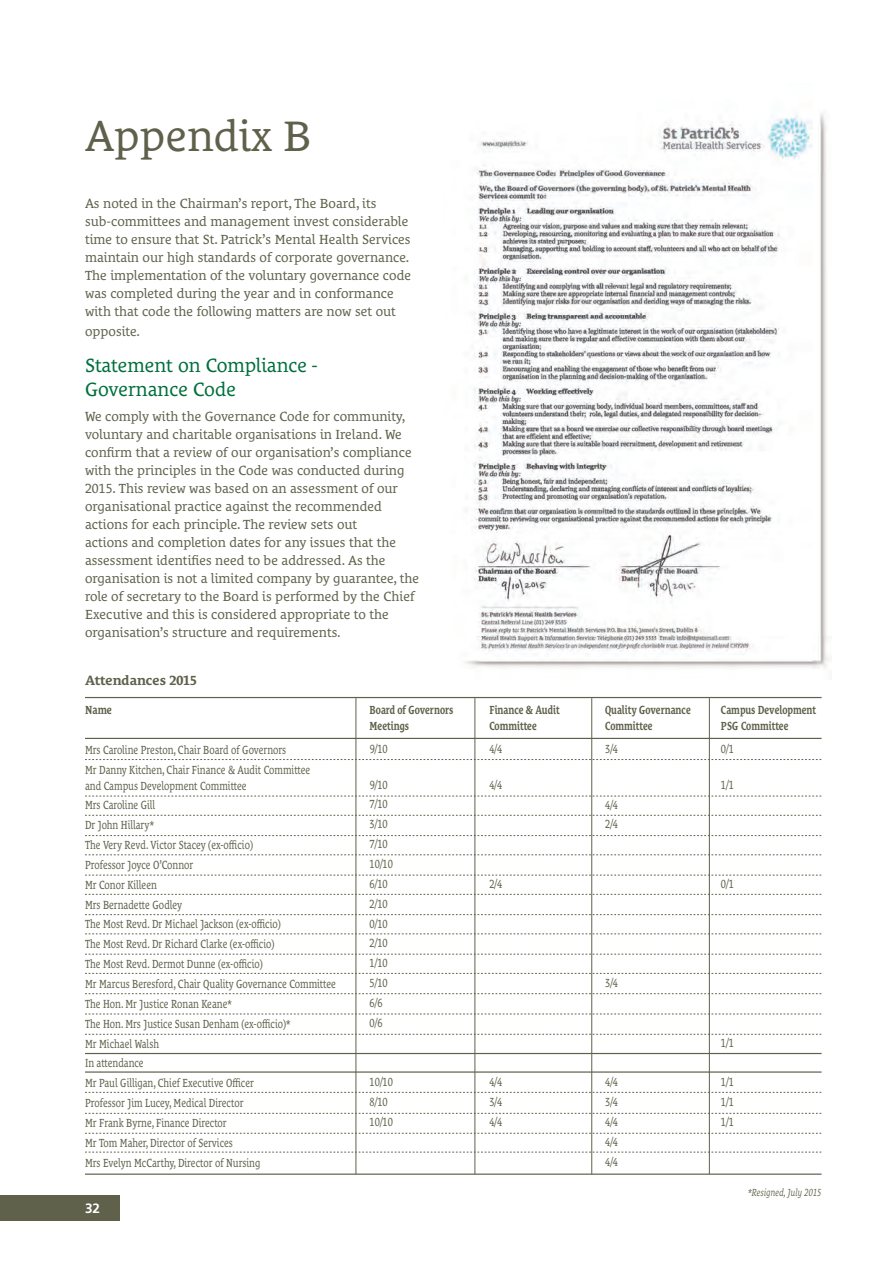
<style>
.page{position:relative;width:893px;height:1263px;background:#fff}
.page>*{position:absolute;margin:0;border:0;box-sizing:border-box;transform-origin:0 0}
.t1{font:43.5px "Le Monde Courrier Pro";color:#60614b}
.t2{font:19.5px/24px "Le Monde Courrier Pro";color:#006f3c}
.t3{font:13.5px/18px "Le Monde Courrier Pro";color:#60614b}
.t4{font:700 13.5px "Le Monde Courrier Pro";color:#60614b}
.t5{font:700 13.5px "Frutiger";color:#fff}
.t6{font:12px/19.8px "Le Monde Courrier Pro";color:#60614b;scale:.8 1}
.t7{font:12px/19.8px "Le Monde Courrier Pro";color:#60614b;scale:.85 1}
.t8{font:700 12px/15.6px "Le Monde Courrier Pro";color:#60614b;scale:.75 1}
.t9{font:700 12px "Le Monde Courrier Pro";color:#60614b;scale:.8 1}
.t10{font:italic 10.5px "Le Monde Courrier Pro";color:#60614b;scale:.8 1}
</style>
<div class="page">
<div style="left:0;top:1195px;width:120px;height:25px;background:#60614b"></div>
<img style="left:465px;top:113px;width:364px;height:555px">
<hr style="left:85px;top:697px;width:737px;height:1px;background:#60614b">
<hr style="left:85px;top:738px;width:737px;height:1px;background:#60614b">
<svg style="left:85px;top:759px;width:737px;height:1px"></svg>
<svg style="left:85px;top:796px;width:737px;height:1px"></svg>
<svg style="left:85px;top:815px;width:737px;height:1px"></svg>
<svg style="left:85px;top:835px;width:737px;height:1px"></svg>
<svg style="left:85px;top:854px;width:737px;height:1px"></svg>
<svg style="left:85px;top:875px;width:737px;height:1px"></svg>
<svg style="left:85px;top:894px;width:737px;height:1px"></svg>
<svg style="left:85px;top:914px;width:737px;height:1px"></svg>
<svg style="left:85px;top:933px;width:737px;height:1px"></svg>
<svg style="left:85px;top:954px;width:737px;height:1px"></svg>
<svg style="left:85px;top:973px;width:737px;height:1px"></svg>
<svg style="left:85px;top:993px;width:737px;height:1px"></svg>
<svg style="left:85px;top:1014px;width:737px;height:1px"></svg>
<svg style="left:85px;top:1034px;width:737px;height:1px"></svg>
<svg style="left:85px;top:1092px;width:737px;height:1px"></svg>
<svg style="left:85px;top:1113px;width:737px;height:1px"></svg>
<svg style="left:85px;top:1133px;width:737px;height:1px"></svg>
<svg style="left:85px;top:1152px;width:737px;height:1px"></svg>
<hr style="left:85px;top:1173px;width:737px;height:2px;background:#60614b">
<hr style="left:85px;top:1053px;width:737px;height:1px;background:#60614b">
<hr style="left:85px;top:1071px;width:737px;height:2px;background:#60614b">
<hr style="left:356px;top:698px;width:1px;height:476px;background:#60614b">
<hr style="left:474px;top:698px;width:1px;height:476px;background:#60614b">
<hr style="left:591px;top:698px;width:1px;height:476px;background:#60614b">
<hr style="left:709px;top:698px;width:1px;height:476px;background:#60614b">
<h1 class="t1" style="left:85px;top:101px;width:228px">Appendix B</h1>
<p class="t3" style="left:85px;top:193px;width:328px">As noted in the Chairman’s report, The Board, its sub-committees and management invest considerable time to ensure that St. Patrick’s Mental Health Services maintain our high standards of corporate governance.<br>The implementation of the voluntary governance code was completed during the year and in conformance with that code the following matters are now set out</p>
<p class="t3" style="left:85px;top:320px;width:56px">opposite.</p>
<h2 class="t2" style="left:85px;top:351px;width:234px">Statement on Compliance -<br>Governance Code</h2>
<p class="t3" style="left:85px;top:405px;width:336px">We comply with the Governance Code for community, voluntary and charitable organisations in Ireland. We confirm that a review of our organisation’s compliance with the principles in the Code was conducted during 2015. This review was based on an assessment of our organisational practice against the recommended actions for each principle. The review sets out<br>actions and completion dates for any issues that the assessment identifies need to be addressed. As the organisation is not a limited company by guarantee, the role of secretary to the Board is performed by the Chief Executive and this is considered appropriate to the organisation’s structure and requirements.</p>
<p class="t4" style="left:85px;top:670px;width:114px">Attendances 2015</p>
<p class="t9" style="left:85px;top:700px;width:35px">Name</p>
<p class="t6" style="left:85px;top:739px;width:283px">Mrs Caroline Preston, Chair Board of Governors<br>Mr Danny Kitchen, Chair Finance &amp; Audit Committee</p>
<p class="t6" style="left:85px;top:774px;width:315px">and Campus Development Committee<br>Mrs Caroline Gill<br>Dr John Hillary*<br>The Very Revd. Victor Stacey (ex-officio)<br>Professor Joyce O’Connor<br>Mr Conor Killeen<br>Mrs Bernadette Godley<br>The Most Revd. Dr Michael Jackson (ex-officio)<br>The Most Revd. Dr Richard Clarke (ex-officio)<br>The Most Revd. Dermot Dunne (ex-officio)<br>Mr Marcus Beresford, Chair Quality Governance Committee The Hon. Mr Justice Ronan Keane*<br>The Hon. Mrs Justice Susan Denham (ex-officio)*<br>Mr Michael Walsh<br>In attendance<br>Mr Paul Gilligan, Chief Executive Officer<br>Professor Jim Lucey, Medical Director<br>Mr Frank Byrne, Finance Director<br>Mr Tom Maher, Director of Services<br>Mrs Evelyn McCarthy, Director of Nursing</p>
<p class="t8" style="left:370px;top:701px;width:113px">Board of Governors<br>Meetings</p>
<p class="t7" style="left:370px;top:738px;width:23px">9/10</p>
<p class="t7" style="left:370px;top:773px;width:29px">9/10<br>7/10<br>3/10<br>7/10<br>10/10<br>6/10<br>2/10<br>0/10<br>2/10<br>1/10<br>5/10<br>6/6<br>0/6</p>
<p class="t7" style="left:370px;top:1071px;width:29px">10/10<br>8/10<br>10/10</p>
<p class="t5" style="left:85px;top:1200px;width:17px">32</p>
<p class="t8" style="left:489px;top:701px;width:95px">Finance &amp; Audit<br>Committee</p>
<p class="t7" style="left:489px;top:738px;width:17px">4/4</p>
<p class="t7" style="left:489px;top:773px;width:17px">4/4</p>
<p class="t7" style="left:489px;top:872px;width:17px">2/4</p>
<p class="t7" style="left:489px;top:1071px;width:17px;text-align:justify">4/4<br>3/4<br>4/4</p>
<p class="t8" style="left:605px;top:701px;width:116px">Quality Governance<br>Committee</p>
<p class="t7" style="left:605px;top:738px;width:17px">3/4</p>
<p class="t7" style="left:605px;top:793px;width:17px">4/4<br>2/4</p>
<p class="t8" style="left:721px;top:701px;width:129px">Campus Development<br>PSG Committee</p>
<p class="t7" style="left:721px;top:738px;width:17px">0/1</p>
<p class="t7" style="left:721px;top:773px;width:17px">1/1</p>
<p class="t7" style="left:721px;top:872px;width:17px">0/1</p>
<p class="t7" style="left:605px;top:972px;width:17px">3/4</p>
<p class="t7" style="left:605px;top:1071px;width:17px;text-align:justify">4/4<br>3/4<br>4/4<br>4/4<br>4/4</p>
<p class="t7" style="left:721px;top:1031px;width:17px">1/1</p>
<p class="t7" style="left:721px;top:1071px;width:17px;text-align:justify">1/1<br>1/1<br>1/1</p>
<p class="t10" style="left:748px;top:1184px;width:93px">*Resigned, July 2015</p>
</div>
